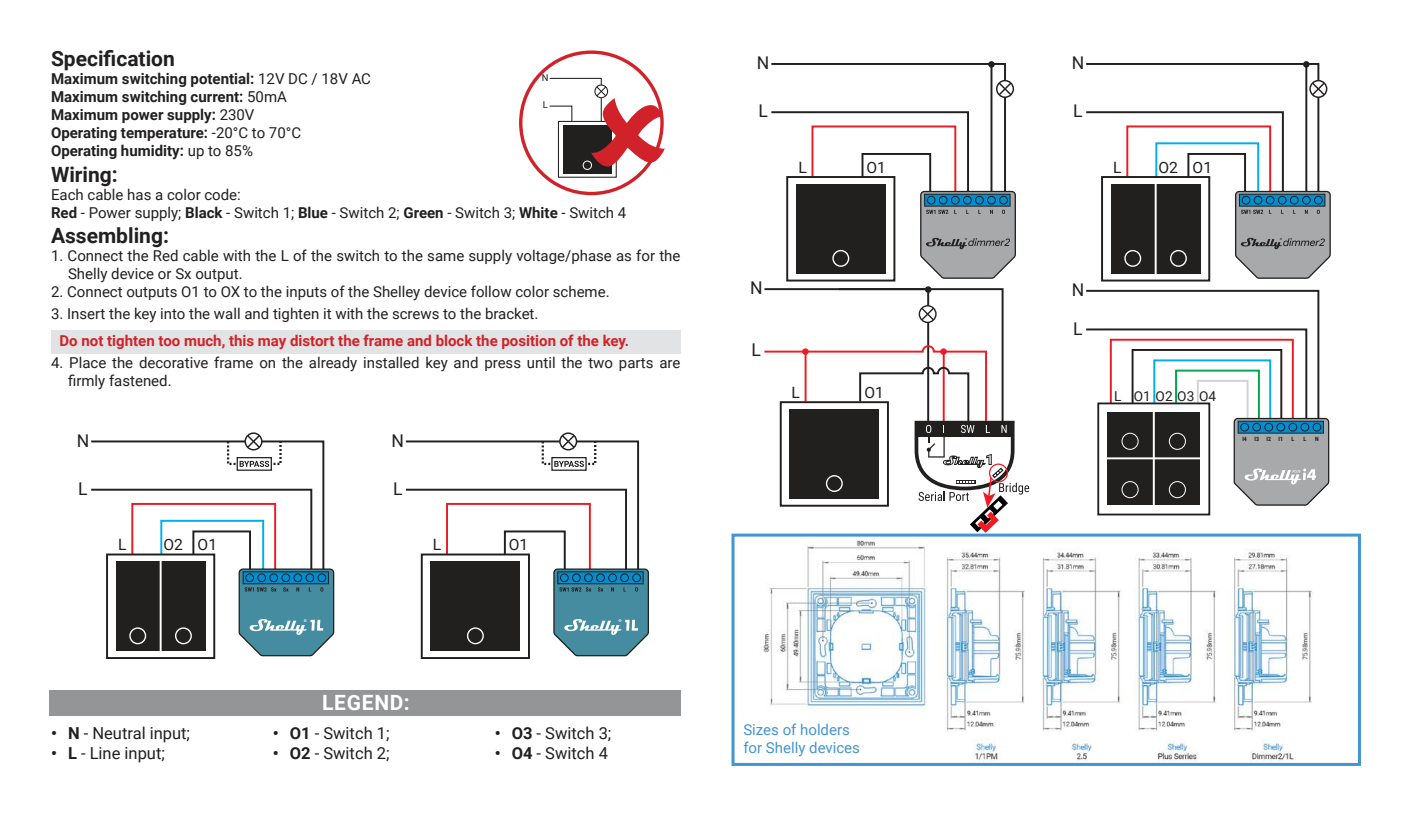
<style>
.page{position:relative;width:1412px;height:817px;background:#fff}
.page>*{position:absolute;margin:0;border:0;box-sizing:border-box;transform-origin:0 0}
.t1{font:700 21px "Roboto";color:#221f1f}
.t2{font:700 21px "Roboto";letter-spacing:.035em;color:#fff}
.t3{font:17.4px "Roboto";color:#221f1f}
.t4{font:16.5px "Roboto";color:#221f1f}
.t5{font:15.6px "Roboto";color:#221f1f}
.t6{font:15px/18px "Roboto";color:#221f1f}
.t7{font:700 15px/18px "Roboto";color:#221f1f}
.t8{font:700 15px "Roboto";color:#d12229}
.t9{font:15px/18px "Roboto";color:#4395d1}
.t10{font:13.8px "Roboto";color:#221f1f}
.t11{font:9.6px "Roboto";color:#221f1f}
.t12{font:900 5.7px "Roboto";color:#221f1f;scale:.87 1}
.s1{font-weight:400}
.s2{font-weight:700}
</style>
<div class="page">
<div style="left:559px;top:432px;width:18px;height:18px;border:1px solid #221f1f;border-radius:50%"></div>
<svg style="left:405px;top:433px;width:244px;height:224px"></svg>
<div style="left:244px;top:432px;width:18px;height:18px;border:1px solid #221f1f;border-radius:50%"></div>
<svg style="left:91px;top:433px;width:244px;height:224px"></svg>
<svg style="left:771px;top:62px;width:245px;height:217px"></svg>
<svg style="left:1086px;top:62px;width:245px;height:217px"></svg>
<div style="left:49px;top:690px;width:631px;height:25px;background:#939597"></div>
<div style="left:51px;top:330px;width:629px;height:23px;background:#e2e3e4"></div>
<div style="left:563px;top:125px;width:48px;height:48px;background:#221f1f"></div>
<div style="left:558px;top:121px;width:59px;height:57px;border:1px solid #221f1f"></div>
<div style="left:583px;top:161px;width:9px;height:9px;border:1px solid #fff;border-radius:50%"></div>
<svg style="left:549px;top:77px;width:116px;height:89px"></svg>
<img style="left:743px;top:537px;width:594px;height:229px">
<svg style="left:764px;top:287px;width:265px;height:245px"></svg>
<svg style="left:1086px;top:289px;width:244px;height:217px"></svg>
<div style="left:1107px;top:412px;width:93px;height:93px;background:#221f1f"></div>
<div style="left:1097px;top:402px;width:113px;height:113px;border:2px solid #221f1f"></div>
<div style="left:1169px;top:481px;width:17px;height:17px;border:1px solid #fff;border-radius:50%"></div>
<hr style="left:1153px;top:410px;width:1px;height:96px;background:#fff">
<div style="left:1121px;top:481px;width:17px;height:17px;border:1px solid #fff;border-radius:50%"></div>
<div style="left:1169px;top:432px;width:17px;height:18px;border:1px solid #fff;border-radius:50%"></div>
<div style="left:1121px;top:432px;width:17px;height:18px;border:1px solid #fff;border-radius:50%"></div>
<hr style="left:1106px;top:457px;width:95px;height:2px;background:#fff">
<div style="left:731px;top:533px;width:630px;height:232px;border:3px solid #4395d1"></div>
<h1 class="t1" style="left:51px;top:44px;width:125px">Specification</h1>
<p class="t7" style="left:51px;top:71px;width:321px">Maximum switching potential: <span class="s1">12V DC / 18V AC </span>Maximum switching current: <span class="s1">50mA<br></span>Maximum power supply: <span class="s1">230V<br></span>Operating temperature: <span class="s1">-20°C to 70°C </span>Operating humidity: <span class="s1">up to 85%</span></p>
<h1 class="t1" style="left:51px;top:165px;width:68px">Wiring:</h1>
<p class="t6" style="left:51px;top:184px;width:577px">Еach cable has a color code:<br><span class="s2">Red</span> - Power supply; <span class="s2">Black</span> - Switch 1; <span class="s2">Blue</span> - Switch 2; <span class="s2">Green</span> - Switch 3; <span class="s2">White</span> - Switch 4</p>
<h1 class="t1" style="left:51px;top:226px;width:119px">Assembling:</h1>
<p class="t6" style="left:68px;top:246px;width:614px;text-indent:-17px">1. Connect the Red cable with the L of the switch to the same supply voltage/phase as for the<br>Shelly device or Sx output.</p>
<p class="t6" style="left:51px;top:282px;width:560px">2. Connect outputs O1 to OX to the inputs of the Shelley device follow color scheme.</p>
<p class="t6" style="left:51px;top:304px;width:489px">3. Insert the key into the wall and tighten it with the screws to the bracket.</p>
<p class="t8" style="left:60px;top:334px;width:571px">Do not tighten too much, this may distort the frame and block the position of the key.</p>
<p class="t6" style="left:68px;top:353px;width:614px;text-indent:-17px">4. Place the decorative frame on the already installed key and press until the two parts are firmly fastened.</p>
<p class="t11" style="left:542px;top:72px;width:8px">N</p>
<p class="t11" style="left:543px;top:99px;width:7px">L</p>
<p class="t3" style="left:77px;top:430px;width:14px">N</p>
<p class="t3" style="left:391px;top:430px;width:14px">N</p>
<p class="t3" style="left:78px;top:478px;width:11px">L</p>
<p class="t3" style="left:393px;top:478px;width:11px">L</p>
<p class="t5" style="left:118px;top:535px;width:10px">L</p>
<p class="t5" style="left:163px;top:535px;width:55px">O2 O1</p>
<p class="t5" style="left:433px;top:535px;width:10px">L</p>
<p class="t5" style="left:509px;top:535px;width:21px">O1</p>
<h1 class="t2" style="left:322px;top:693px;width:89px">LEGEND:</h1>
<p class="t4" style="left:51px;top:721px;width:141px"><span class="s2">• N</span> - Neutral input;</p>
<p class="t4" style="left:51px;top:741px;width:115px"><span class="s2">• L</span> - Line input;</p>
<p class="t4" style="left:273px;top:721px;width:118px"><span class="s2">• O1</span> - Switch 1;</p>
<p class="t4" style="left:273px;top:741px;width:118px"><span class="s2">• O2</span> - Switch 2;</p>
<p class="t4" style="left:495px;top:721px;width:118px"><span class="s2">• O3</span> - Switch 3;</p>
<p class="t4" style="left:495px;top:741px;width:115px"><span class="s2">• O4</span> - Switch 4</p>
<p class="t3" style="left:757px;top:53px;width:14px">N</p>
<p class="t3" style="left:758px;top:101px;width:11px">L</p>
<p class="t5" style="left:798px;top:158px;width:10px">L</p>
<p class="t5" style="left:866px;top:158px;width:21px">O1</p>
<p class="t3" style="left:750px;top:278px;width:14px">N</p>
<p class="t3" style="left:751px;top:339px;width:11px">L</p>
<p class="t5" style="left:791px;top:383px;width:10px">L</p>
<p class="t5" style="left:864px;top:383px;width:21px">O1</p>
<p class="t9" style="left:743px;top:719px;width:118px">Sizes of holders for Shelly devices</p>
<p class="t3" style="left:1071px;top:53px;width:14px">N</p>
<p class="t3" style="left:1073px;top:101px;width:11px">L</p>
<p class="t5" style="left:1113px;top:158px;width:10px">L</p>
<p class="t5" style="left:1158px;top:158px;width:55px">O2 O1</p>
<p class="t3" style="left:1071px;top:280px;width:14px">N</p>
<p class="t3" style="left:1073px;top:318px;width:11px">L</p>
<p class="t10" style="left:1114px;top:388px;width:9px">L</p>
<p class="t10" style="left:1134px;top:388px;width:84px">O1 O2 O3 O4</p>
<p class="t12" style="left:1254px;top:435px;width:7px">I3</p>
<p class="t12" style="left:1266px;top:435px;width:7px">I2</p>
<p class="t12" style="left:1242px;top:435px;width:7px">I4</p>
<p class="t12" style="left:1315px;top:435px;width:6px">N</p>
<p class="t12" style="left:1278px;top:435px;width:7px">I1</p>
<p class="t12" style="left:1291px;top:435px;width:5px">L</p>
<p class="t12" style="left:1303px;top:435px;width:5px">L</p>
</div>
